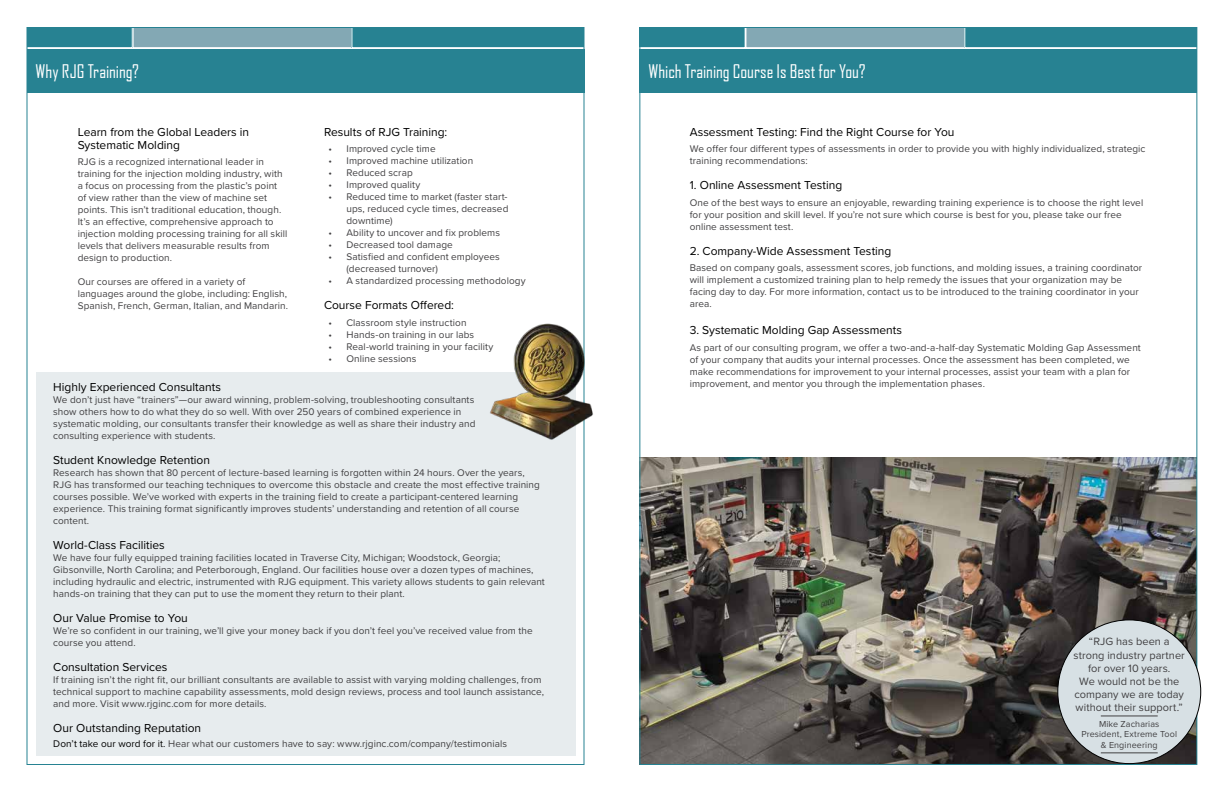
<style>
.page{position:relative;width:1224px;height:792px;background:#fff}
.page>*{position:absolute;margin:0;border:0;box-sizing:border-box;transform-origin:0 0}
.t1{font:18px "Agency FB";color:#fff}
.t2{font:12px/13px "Proxima Nova";color:#000}
.t3{font:11px/13.2px "Proxima Nova";letter-spacing:.005em;color:#414042;text-align:center}
.t4{font:10px/12px "Proxima Nova";letter-spacing:.005em;color:#414042}
.t5{font:9px/10.8px "Proxima Nova";letter-spacing:.01em;color:#414042;text-align:center}
.s1{color:#000}
</style>
<div class="page">
<img style="left:641px;top:457px;width:554px;height:306px">
<svg style="left:641px;top:29px;width:554px;height:19px;background:#5496a4"></svg>
<svg style="left:29px;top:29px;width:554px;height:19px;background:#5496a4"></svg>
<div style="left:36px;top:372px;width:540px;height:384px;background:#e7ecee"></div>
<div style="left:1058px;top:620px;width:143px;height:144px;background:#d7e0e4;border-radius:50%"></div>
<hr style="left:1101px;top:716px;width:57px;height:1px;background:#414042">
<hr style="left:1101px;top:753px;width:57px;height:1px;background:#414042">
<img style="left:490px;top:299px;width:103px;height:178px">
<div style="left:27px;top:49px;width:558px;height:44px;background:#278292"></div>
<div style="left:639px;top:49px;width:558px;height:44px;background:#278292"></div>
<h1 class="t1" style="left:36px;top:60px;width:105px">Why RJG Training?</h1>
<h1 class="t1" style="left:648px;top:60px;width:219px">Which Training Course Is Best for You?</h1>
<p class="t2" style="left:78px;top:125px;width:173px">Learn from the Global Leaders in<br>Systematic Molding</p>
<p class="t4" style="left:78px;top:156px;width:211px">RJG is a recognized international leader in training for the injection molding industry, with a focus on processing from the plastic’s point of view rather than the view of machine set points. This isn’t traditional education, though.<br>It’s an effective, comprehensive approach to injection molding processing training for all skill levels that delivers measurable results from design to production.</p>
<p class="t4" style="left:78px;top:276px;width:212px">Our courses are offered in a variety of languages around the globe, including: English,<br>Spanish, French, German, Italian, and Mandarin.</p>
<p class="t2" style="left:324px;top:125px;width:125px">Results of RJG Training:</p>
<p class="t4" style="left:328px;top:143px;width:109px">• Improved cycle time</p>
<p class="t4" style="left:328px;top:155px;width:146px">• Improved machine utilization</p>
<p class="t4" style="left:328px;top:167px;width:86px">• Reduced scrap</p>
<p class="t4" style="left:328px;top:179px;width:94px">• Improved quality</p>
<p class="t4" style="left:346px;top:191px;width:163px;text-align:justify;text-indent:-18px">• Reduced time to market (faster start&shy;ups, reduced cycle times, decreased downtime)</p>
<p class="t4" style="left:328px;top:227px;width:173px">• Ability to uncover and fix problems</p>
<p class="t4" style="left:328px;top:239px;width:126px">• Decreased tool damage</p>
<p class="t4" style="left:346px;top:251px;width:155px;text-indent:-18px">• Satisfied and confident employees (decreased turnover)</p>
<p class="t4" style="left:328px;top:275px;width:199px">• A standardized processing methodology</p>
<p class="t2" style="left:324px;top:298px;width:131px">Course Formats Offered:</p>
<p class="t4" style="left:328px;top:316px;width:140px">• Classroom style instruction</p>
<p class="t4" style="left:328px;top:328px;width:147px">• Hands-on training in our labs</p>
<p class="t4" style="left:328px;top:340px;width:166px">• Real-world training in your facility</p>
<p class="t4" style="left:328px;top:352px;width:89px">• Online sessions</p>
<p class="t2" style="left:53px;top:380px;width:169px">Highly Experienced Consultants</p>
<p class="t4" style="left:53px;top:393px;width:424px">We don’t just have “trainers”—our award winning, problem-solving, troubleshooting consultants show others how to do what they do so well. With over 250 years of combined experience in systematic molding, our consultants transfer their knowledge as well as share their industry and consulting experience with students.</p>
<p class="t2" style="left:53px;top:453px;width:158px">Student Knowledge Retention</p>
<p class="t4" style="left:53px;top:466px;width:488px">Research has shown that 80 percent of lecture-based learning is forgotten within 24 hours. Over the years, RJG has transformed our teaching techniques to overcome this obstacle and create the most effective training courses possible. We’ve worked with experts in the training field to create a participant-centered learning experience. This training format significantly improves students’ understanding and retention of all course content.</p>
<p class="t2" style="left:53px;top:538px;width:113px">World-Class Facilities</p>
<p class="t4" style="left:53px;top:551px;width:493px">We have four fully equipped training facilities located in Traverse City, Michigan; Woodstock, Georgia; Gibsonville, North Carolina; and Peterborough, England. Our facilities house over a dozen types of machines, including hydraulic and electric, instrumented with RJG equipment. This variety allows students to gain relevant hands-on training that they can put to use the moment they return to their plant.</p>
<p class="t2" style="left:53px;top:611px;width:136px">Our Value Promise to You</p>
<p class="t4" style="left:53px;top:624px;width:481px">We’re so confident in our training, we’ll give your money back if you don’t feel you’ve received value from the course you attend.</p>
<p class="t2" style="left:53px;top:660px;width:116px">Consultation Services</p>
<p class="t4" style="left:53px;top:673px;width:492px">If training isn’t the right fit, our brilliant consultants are available to assist with varying molding challenges, from technical support to machine capability assessments, mold design reviews, process and tool launch assistance, and more. Visit www.rjginc.com for more details.</p>
<p class="t2" style="left:53px;top:721px;width:149px">Our Outstanding Reputation</p>
<p class="t4" style="left:53px;top:737px;width:455px"><span class="s1">Don’t take our word for it.</span> Hear what our customers have to say: www.rjginc.com/company/testimonials</p>
<p class="t2" style="left:690px;top:125px;width:266px">Assessment Testing: Find the Right Course for You</p>
<p class="t4" style="left:690px;top:143px;width:457px">We offer four different types of assessments in order to provide you with highly individualized, strategic training recommendations:</p>
<p class="t2" style="left:690px;top:178px;width:154px">1. Online Assessment Testing</p>
<p class="t4" style="left:690px;top:196px;width:455px">One of the best ways to ensure an enjoyable, rewarding training experience is to choose the right level for your position and skill level. If you’re not sure which course is best for you, please take our free online assessment test.</p>
<p class="t2" style="left:690px;top:244px;width:203px">2. Company-Wide Assessment Testing</p>
<p class="t4" style="left:690px;top:262px;width:454px">Based on company goals, assessment scores, job functions, and molding issues, a training coordinator will implement a customized training plan to help remedy the issues that your organization may be facing day to day. For more information, contact us to be introduced to the training coordinator in your area.</p>
<p class="t2" style="left:690px;top:323px;width:214px">3. Systematic Molding Gap Assessments</p>
<p class="t4" style="left:690px;top:341px;width:453px">As part of our consulting program, we offer a two-and-a-half-day Systematic Molding Gap Assessment of your company that audits your internal processes. Once the assessment has been completed, we make recommendations for improvement to your internal processes, assist your team with a plan for improvement, and mentor you through the implementation phases.</p>
<p class="t3" style="left:1074px;top:635px;width:113px">“RJG has been a strong industry partner for over 10 years.<br>We would not be the company we are today without their support.”</p>
<p class="t5" style="left:1081px;top:718px;width:97px">Mike Zacharias<br>President, Extreme Tool &amp; Engineering</p>
</div>
